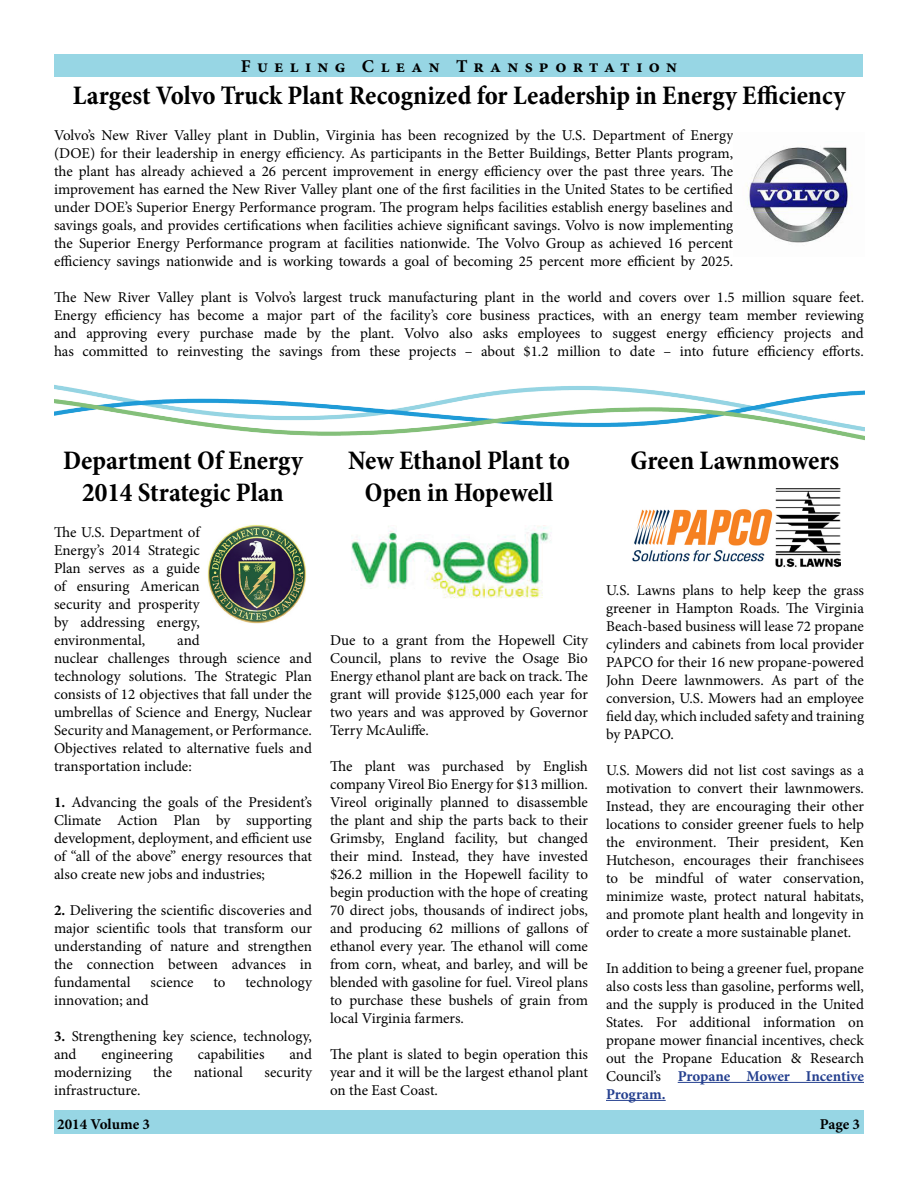
<style>
.page{position:relative;width:918px;height:1188px;background:#fff}
.page>*{position:absolute;margin:0;border:0;box-sizing:border-box;transform-origin:0 0}
.t1{font:700 condensed 27px/32.4px "Minion Pro";color:#000;text-align:center}
.t2{font:700 18px "Minion Pro";letter-spacing:.35em;color:#000}
.t3{font:15px/18px "Minion Pro";color:#000;text-align:justify}
.t4{font:700 15px "Minion Pro";color:#000}
.s1{font-weight:700}
.s2{font-weight:700;color:#25408f}
</style>
<div class="page">
<div style="left:55px;top:55px;width:808px;height:22px;background:#97d6e4"></div>
<div style="left:54px;top:1110px;width:810px;height:24px;background:#97d6e4"></div>
<hr style="left:678px;top:1082px;width:186px;height:1px;background:#25408f">
<hr style="left:606px;top:1100px;width:60px;height:1px;background:#25408f">
<img style="left:632px;top:509px;width:141px;height:53px">
<img style="left:776px;top:488px;width:64px;height:79px">
<img style="left:351px;top:525px;width:200px;height:74px">
<img style="left:54px;top:384px;width:810px;height:56px">
<img style="left:207px;top:525px;width:99px;height:99px">
<img style="left:746px;top:147px;width:106px;height:96px">
<p class="t2" style="left:241px;top:54px;width:438px">Fueling Clean Transportation</p>
<h1 class="t1" style="left:73px;top:79px;width:774px">Largest Volvo Truck Plant Recognized for Leadership in Energy Efficiency</h1>
<p class="t3" style="left:54px;top:126px;width:681px">Volvo’s New River Valley plant in Dublin, Virginia has been recognized by the U.S. Department of Energy (DOE) for their leadership in energy efficiency. As participants in the Better Buildings, Better Plants program, the plant has already achieved a 26 percent improvement in energy efficiency over the past three years. The improvement has earned the New River Valley plant one of the first facilities in the United States to be certified under DOE’s Superior Energy Performance program. The program helps facilities establish energy baselines and savings goals, and provides certifications when facilities achieve significant savings. Volvo is now implementing the Superior Energy Performance program at facilities nationwide. The Volvo Group as achieved 16 percent efficiency savings nationwide and is working towards a goal of becoming 25 percent more efficient by 2025.</p>
<p class="t3" style="left:54px;top:288px;width:812px">The New River Valley plant is Volvo’s largest truck manufacturing plant in the world and covers over 1.5 million square feet.<br>Energy efficiency has become a major part of the facility’s core business practices, with an energy team member reviewing and approving every purchase made by the plant. Volvo also asks employees to suggest energy efficiency projects and has committed to reinvesting the savings from these projects – about $1.2 million to date – into future efficiency efforts.</p>
<h1 class="t1" style="left:63px;top:444px;width:242px">Department Of Energy<br>2014 Strategic Plan</h1>
<p class="t3" style="left:54px;top:524px;width:147px">The U.S. Department of Energy’s 2014 Strategic Plan serves as a guide of ensuring American security and prosperity by addressing energy, environmental,</p>
<p class="t3" style="left:54px;top:632px;width:260px;text-align:left;text-indent:123px">and<br>nuclear challenges through science and technology solutions. The Strategic Plan consists of 12 objectives that fall under the umbrellas of Science and Energy, Nuclear Security and Management, or Performance.<br>Objectives related to alternative fuels and transportation include:</p>
<p class="t3" style="left:54px;top:794px;width:260px"><span class="s1">1.</span> Advancing the goals of the President’s Climate Action Plan by supporting development, deployment, and efficient use of “all of the above” energy resources that also create new jobs and industries;</p>
<p class="t3" style="left:54px;top:902px;width:260px"><span class="s1">2.</span> Delivering the scientific discoveries and major scientific tools that transform our understanding of nature and strengthen the connection between advances in fundamental</p>
<p class="t3" style="left:150px;top:974px;width:45px">science</p>
<p class="t3" style="left:213px;top:974px;width:14px">to</p>
<p class="t3" style="left:245px;top:974px;width:68px">technology</p>
<p class="t3" style="left:54px;top:992px;width:96px">innovation; and</p>
<p class="t3" style="left:54px;top:1028px;width:259px"><span class="s1">3.</span> Strengthening key science, technology, and</p>
<p class="t3" style="left:101px;top:1046px;width:73px">engineering</p>
<p class="t3" style="left:198px;top:1046px;width:68px">capabilities</p>
<p class="t3" style="left:289px;top:1046px;width:24px">and</p>
<p class="t3" style="left:54px;top:1064px;width:79px">modernizing</p>
<p class="t3" style="left:153px;top:1064px;width:20px">the</p>
<p class="t3" style="left:194px;top:1064px;width:51px">national</p>
<p class="t3" style="left:265px;top:1064px;width:49px">security</p>
<p class="t3" style="left:54px;top:1082px;width:88px">infrastructure.</p>
<h1 class="t1" style="left:348px;top:444px;width:223px">New Ethanol Plant to<br>Open in Hopewell</h1>
<h1 class="t1" style="left:631px;top:444px;width:210px">Green Lawnmowers</h1>
<p class="t3" style="left:330px;top:632px;width:260px">Due to a grant from the Hopewell City Council, plans to revive the Osage Bio Energy ethanol plant are back on track. The grant will provide $125,000 each year for two years and was approved by Governor Terry McAuliffe.</p>
<p class="t3" style="left:330px;top:758px;width:260px">The plant was purchased by English company Vireol Bio Energy for $13 million.<br>Vireol originally planned to disassemble the plant and ship the parts back to their Grimsby, England facility, but changed their mind. Instead, they have invested $26.2 million in the Hopewell facility to begin production with the hope of creating 70 direct jobs, thousands of indirect jobs, and producing 62 millions of gallons of ethanol every year. The ethanol will come from corn, wheat, and barley, and will be blended with gasoline for fuel. Vireol plans to purchase these bushels of grain from local Virginia farmers.</p>
<p class="t3" style="left:330px;top:1046px;width:260px">The plant is slated to begin operation this year and it will be the largest ethanol plant on the East Coast.</p>
<p class="t3" style="left:606px;top:581px;width:260px">U.S. Lawns plans to help keep the grass greener in Hampton Roads. The Virginia Beach-based business will lease 72 propane cylinders and cabinets from local provider PAPCO for their 16 new propane-powered John Deere lawnmowers. As part of the conversion, U.S. Mowers had an employee field day, which included safety and training by PAPCO.</p>
<p class="t3" style="left:606px;top:761px;width:260px">U.S. Mowers did not list cost savings as a motivation to convert their lawnmowers.<br>Instead, they are encouraging their other locations to consider greener fuels to help the environment. Their president, Ken Hutcheson, encourages their franchisees to be mindful of water conservation, minimize waste, protect natural habitats, and promote plant health and longevity in order to create a more sustainable planet.</p>
<p class="t3" style="left:606px;top:959px;width:260px">In addition to being a greener fuel, propane also costs less than gasoline, performs well, and the supply is produced in the United States. For additional information on propane mower financial incentives, check out the Propane Education &amp; Research Council’s <span class="s2">Propane Mower Incentive Program.</span></p>
<p class="t4" style="left:57px;top:1114px;width:94px">2014 Volume 3</p>
<p class="t4" style="left:820px;top:1114px;width:42px">Page 3</p>
</div>
